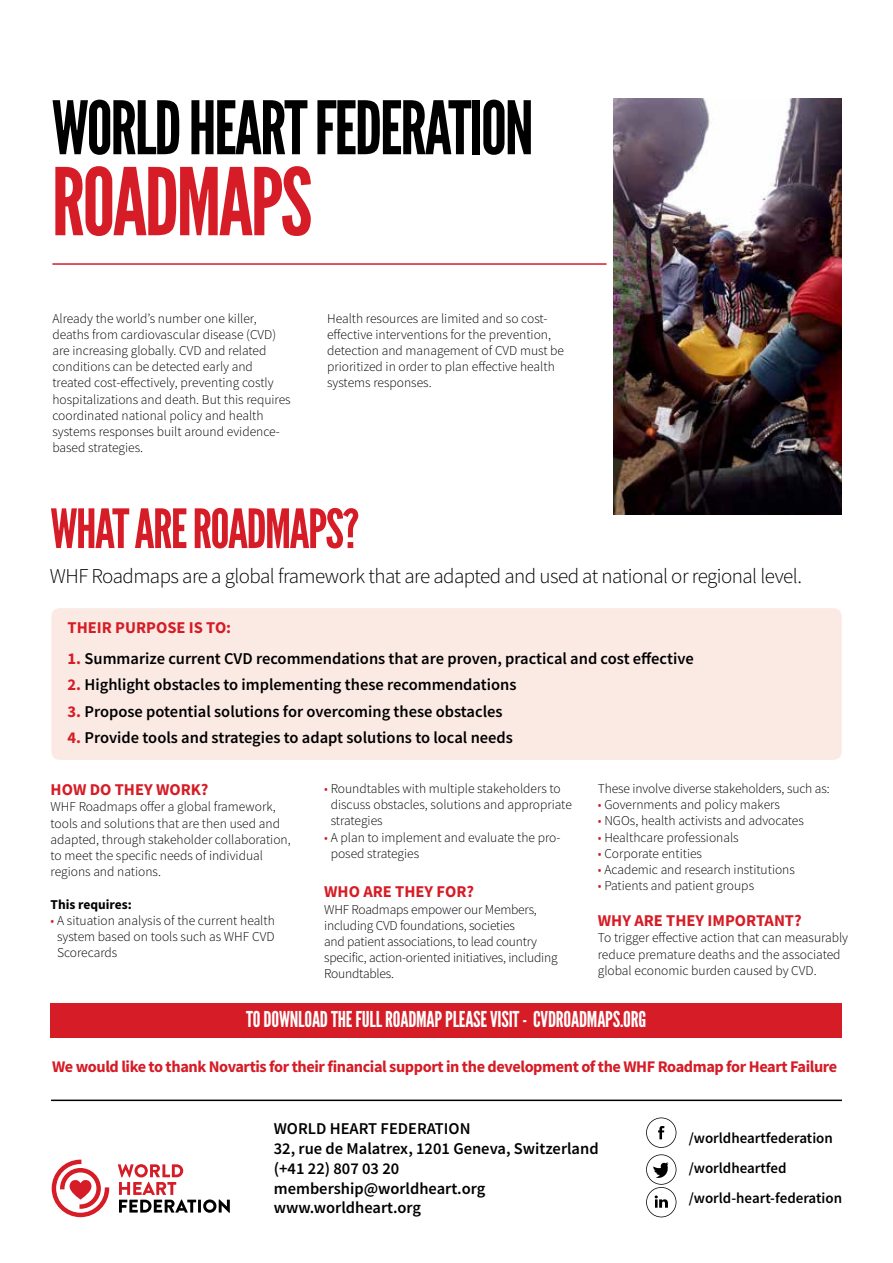
<style>
.page{position:relative;width:893px;height:1263px;background:#fff}
.page>*{position:absolute;margin:0;border:0;box-sizing:border-box;transform-origin:0 0}
.t1{font:93px "League Gothic";letter-spacing:-.03em;color:#d61c26}
.t2{font:73.5px "League Gothic";letter-spacing:-.03em;color:#000}
.t3{font:54px "League Gothic";letter-spacing:-.03em;color:#d61c26}
.t4{font:21.9px "League Gothic";letter-spacing:-.01em;color:#fff}
.t5{font:300 21px "Source Sans Pro";letter-spacing:-.025em;color:#000}
.t6{font:600 16.5px/19.8px "Source Sans Pro";color:#000}
.t7{font:700 16.5px "Source Sans Pro";color:#d61c26}
.t8{font:700 16.35px "Source Sans Pro";letter-spacing:-.025em;color:#d61c26}
.t9{font:600 15px/30px "Source Sans Pro";color:#000}
.t10{font:300 13.5px/16.2px "Source Sans Pro";color:#000}
.t11{font:700 13.5px "Source Sans Pro";color:#000}
.s1{font-weight:700;color:#d61c26}
.s2{color:#d61c26}
</style>
<div class="page">
<svg style="left:646px;top:1117px;width:30px;height:31px"></svg>
<svg style="left:646px;top:1154px;width:30px;height:63px"></svg>
<svg style="left:118px;top:1164px;width:112px;height:49px"></svg>
<svg style="left:52px;top:1159px;width:57px;height:58px"></svg>
<hr style="left:51px;top:1099px;width:791px;height:2px;background:#000">
<div style="left:50px;top:1003px;width:792px;height:34px;background:#d61c26"></div>
<div style="left:51px;top:608px;width:791px;height:152px;background:#fbeae4;border-radius:9px"></div>
<img style="left:614px;top:99px;width:228px;height:416px">
<hr style="left:52px;top:263px;width:555px;height:2px;background:#d61c26">
<h2 class="t2" style="left:52px;top:84px;width:484px">WORLD HEART FEDERATION</h2>
<h1 class="t1" style="left:52px;top:147px;width:262px">ROADMAPS</h1>
<p class="t10" style="left:52px;top:310px;width:240px">Already the world’s number one killer, deaths from cardiovascular disease (CVD) are increasing globally. CVD and related conditions can be detected early and treated cost-effectively, preventing costly hospitalizations and death. But this requires coordinated national policy and health systems responses built around evidence&shy;based strategies.</p>
<p class="t10" style="left:327px;top:310px;width:239px">Health resources are limited and so cost&shy;effective interventions for the prevention, detection and management of CVD must be prioritized in order to plan effective health systems responses.</p>
<h3 class="t3" style="left:50px;top:497px;width:311px">WHAT ARE ROADMAPS?</h3>
<h3 class="t5" style="left:50px;top:563px;width:754px">WHF Roadmaps are a global framework that are adapted and used at national or regional level.</h3>
<p class="t7" style="left:68px;top:616px;width:165px">THEIR PURPOSE IS TO:</p>
<p class="t6" style="left:68px;top:648px;width:628px"><span class="s1">1.</span> Summarize current CVD recommendations that are proven, practical and cost effective</p>
<p class="t6" style="left:68px;top:675px;width:450px"><span class="s1">2.</span> Highlight obstacles to implementing these recommendations</p>
<p class="t6" style="left:68px;top:701px;width:437px"><span class="s1">3.</span> Propose potential solutions for overcoming these obstacles</p>
<p class="t6" style="left:68px;top:728px;width:447px"><span class="s1">4.</span> Provide tools and strategies to adapt solutions to local needs</p>
<p class="t7" style="left:51px;top:778px;width:159px">HOW DO THEY WORK?</p>
<p class="t10" style="left:51px;top:799px;width:242px">WHF Roadmaps offer a global framework, tools and solutions that are then used and adapted, through stakeholder collaboration, to meet the specific needs of individual regions and nations.</p>
<p class="t11" style="left:51px;top:895px;width:83px">This requires:</p>
<p class="t10" style="left:57px;top:912px;width:219px;text-align:justify;text-indent:-6px"><span class="s2">•</span> A situation analysis of the current health system based on tools such as WHF CVD Scorecards</p>
<p class="t10" style="left:331px;top:780px;width:243px;text-indent:-6px"><span class="s2">•</span> Roundtables with multiple stakeholders to discuss obstacles, solutions and appropriate strategies</p>
<p class="t10" style="left:331px;top:829px;width:231px;text-indent:-6px"><span class="s2">•</span> A plan to implement and evaluate the pro&shy;posed strategies</p>
<p class="t7" style="left:324px;top:881px;width:151px">WHO ARE THEY FOR?</p>
<p class="t10" style="left:324px;top:901px;width:235px">WHF Roadmaps empower our Members, including CVD foundations, societies<br>and patient associations, to lead country specific, action-oriented initiatives, including Roundtables.</p>
<p class="t10" style="left:598px;top:780px;width:233px">These involve diverse stakeholders, such as:</p>
<p class="t10" style="left:598px;top:796px;width:184px"><span class="s2">•</span> Governments and policy makers</p>
<p class="t10" style="left:598px;top:813px;width:208px"><span class="s2">•</span> NGOs, health activists and advocates</p>
<p class="t10" style="left:598px;top:829px;width:142px"><span class="s2">•</span> Healthcare professionals</p>
<p class="t10" style="left:598px;top:845px;width:106px"><span class="s2">•</span> Corporate entities</p>
<p class="t10" style="left:598px;top:861px;width:199px"><span class="s2">•</span> Academic and research institutions</p>
<p class="t10" style="left:598px;top:877px;width:158px"><span class="s2">•</span> Patients and patient groups</p>
<p class="t7" style="left:598px;top:909px;width:205px">WHY ARE THEY IMPORTANT?</p>
<p class="t10" style="left:598px;top:930px;width:252px">To trigger effective action that can measurably reduce premature deaths and the associated global economic burden caused by CVD.</p>
<h3 class="t4" style="left:246px;top:1006px;width:402px">TO DOWNLOAD THE FULL ROADMAP PLEASE VISIT - CVDROADMAPS.ORG</h3>
<p class="t8" style="left:52px;top:1055px;width:787px">We would like to thank Novartis for their financial support in the development of the WHF Roadmap for Heart Failure</p>
<p class="t6" style="left:274px;top:1118px;width:326px">WORLD HEART FEDERATION<br>32, rue de Malatrex, 1201 Geneva, Switzerland (+41 22) 807 03 20 membership@worldheart.org www.worldheart.org</p>
<p class="t9" style="left:689px;top:1123px;width:155px">/worldheartfederation /worldheartfed /world-heart-federation</p>
</div>
